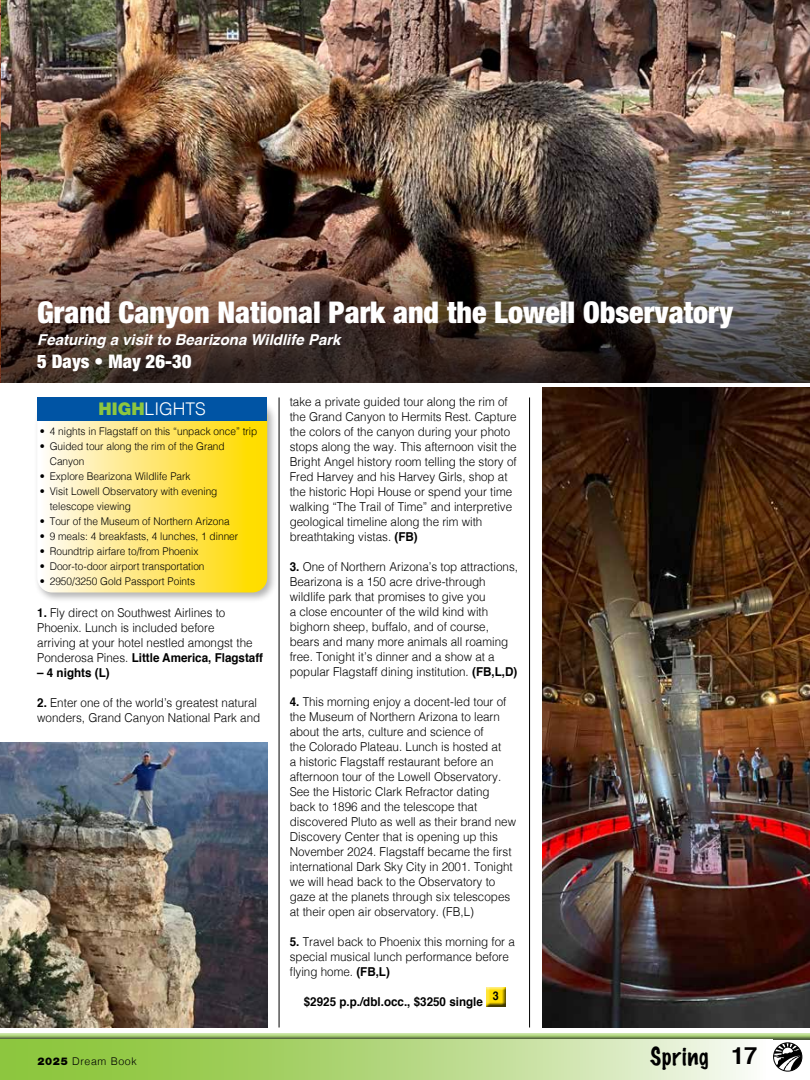
<style>
.page{position:relative;width:810px;height:1080px;background:#fff}
.page>*{position:absolute;margin:0;border:0;box-sizing:border-box;transform-origin:0 0}
.t1{font:900 condensed 30px "Helvetica Neue LT Std";color:#fff}
.t2{font:100 22.5px "Marker Felt";letter-spacing:.035em;color:#000}
.t3{font:900 condensed 18.75px "Helvetica Neue LT Std";color:#fff}
.t4{font:300 17.5px "Helvetica";color:#fff}
.t5{font:italic 700 15px "Helvetica";color:#fff}
.t6{font:300 12.25px/15px "Helvetica";color:#000;scale:.95 1}
.t7{font:700 12.25px "Helvetica";color:#000;scale:.95 1}
.t8{font:700 11.88px "Helvetica";color:#000;scale:.9 1}
.t9{font:300 10.62px/15px "Helvetica";color:#000;scale:.95 1}
.t10{font:300 10.62px "Helvetica";letter-spacing:.06em;color:#000}
.s1{font-family:"Helvetica Neue LT Std";font-weight:900;color:#8dc63f}
.s2{font-weight:700}
.s3{font-family:"Helvetica Neue LT Std";font-weight:900}
.s4{font-family:"Helvetica";font-weight:700;font-size:23.75px}
</style>
<div class="page">
<div style="left:0;top:1032px;width:810px;height:7px;background:#000;opacity:.6"></div>
<svg style="left:1px;top:1039px;width:747px;height:41px"></svg>
<hr style="left:0;top:1039px;width:1px;height:41px;background:#8dc63f">
<div style="left:773px;top:1043px;width:29px;height:28px;border:1px solid #000;border-radius:50%"></div>
<svg style="left:774px;top:1043px;width:28px;height:28px"></svg>
<img style="left:0;top:0;width:810px;height:382px">
<img style="left:1px;top:210px;width:809px;height:172px">
<div style="left:485px;top:986px;width:21px;height:21px;background:#000;opacity:.75"></div>
<hr style="left:279px;top:398px;width:1px;height:630px;background:#000">
<hr style="left:529px;top:398px;width:1px;height:630px;background:#000">
<div style="left:34px;top:398px;width:244px;height:205px;background:#000;opacity:.3"></div>
<svg style="left:37px;top:421px;width:230px;height:171px"></svg>
<div style="left:37px;top:398px;width:230px;height:23px;background:#0054a4"></div>
<img style="left:0;top:742px;width:267px;height:286px">
<img style="left:542px;top:387px;width:268px;height:641px">
<h1 class="t1" style="left:37px;top:293px;width:697px">Grand Canyon National Park and the Lowell Observatory</h1>
<p class="t5" style="left:37px;top:327px;width:305px">Featuring a visit to Bearizona Wildlife Park</p>
<h3 class="t3" style="left:37px;top:349px;width:156px">5 Days • May 26-30</h3>
<h3 class="t4" style="left:99px;top:394px;width:109px"><span class="s1">HIGH</span>LIGHTS</h3>
<p class="t9" style="left:40px;top:423px;width:231px">• 4 nights in Flagstaff on this “unpack once” trip</p>
<p class="t9" style="left:50px;top:438px;width:186px;text-indent:-10px">• Guided tour along the rim of the Grand<br>Canyon</p>
<p class="t9" style="left:40px;top:468px;width:160px">• Explore Bearizona Wildlife Park</p>
<p class="t9" style="left:50px;top:483px;width:178px;text-indent:-10px">• Visit Lowell Observatory with evening telescope viewing</p>
<p class="t9" style="left:40px;top:513px;width:202px">• Tour of the Museum of Northern Arizona</p>
<p class="t9" style="left:40px;top:528px;width:210px">• 9 meals: 4 breakfasts, 4 lunches, 1 dinner</p>
<p class="t9" style="left:40px;top:543px;width:169px">• Roundtrip airfare to/from Phoenix</p>
<p class="t9" style="left:40px;top:558px;width:175px">• Door-to-door airport transportation</p>
<p class="t9" style="left:40px;top:573px;width:165px">• 2950/3250 Gold Passport Points</p>
<p class="t6" style="left:37px;top:604px;width:239px"><span class="s2">1.</span> Fly direct on Southwest Airlines to Phoenix. Lunch is included before<br>arriving at your hotel nestled amongst the Ponderosa Pines. <span class="s2">Little America, Flagstaff</span></p>
<p class="t7" style="left:37px;top:662px;width:78px">– 4 nights (L)</p>
<p class="t6" style="left:37px;top:694px;width:236px"><span class="s2">2.</span> Enter one of the world’s greatest natural wonders, Grand Canyon National Park and</p>
<p class="t6" style="left:290px;top:394px;width:240px">take a private guided tour along the rim of the Grand Canyon to Hermits Rest. Capture the colors of the canyon during your photo stops along the way. This afternoon visit the Bright Angel history room telling the story of Fred Harvey and his Harvey Girls, shop at the historic Hopi House or spend your time walking “The Trail of Time” and interpretive geological timeline along the rim with breathtaking vistas. <span class="s2">(FB)</span></p>
<p class="t6" style="left:290px;top:559px;width:242px"><span class="s2">3.</span> One of Northern Arizona’s top attractions, Bearizona is a 150 acre drive-through wildlife park that promises to give you<br>a close encounter of the wild kind with bighorn sheep, buffalo, and of course, bears and many more animals all roaming free. Tonight it’s dinner and a show at a popular Flagstaff dining institution. <span class="s2">(FB,L,D)</span></p>
<p class="t6" style="left:290px;top:693px;width:240px"><span class="s2">4.</span> This morning enjoy a docent-led tour of the Museum of Northern Arizona to learn about the arts, culture and science of<br>the Colorado Plateau. Lunch is hosted at<br>a historic Flagstaff restaurant before an afternoon tour of the Lowell Observatory.<br>See the Historic Clark Refractor dating back to 1896 and the telescope that discovered Pluto as well as their brand new Discovery Center that is opening up this November 2024. Flagstaff became the first international Dark Sky City in 2001. Tonight we will head back to the Observatory to gaze at the planets through six telescopes at their open air observatory. (FB,L)</p>
<p class="t6" style="left:290px;top:933px;width:238px"><span class="s2">5.</span> Travel back to Phoenix this morning for a special musical lunch performance before flying home. <span class="s2">(FB,L)</span></p>
<p class="t7" style="left:304px;top:992px;width:190px">$2925 p.p./dbl.occ., $3250 single</p>
<p class="t8" style="left:493px;top:986px;width:8px">3</p>
<p class="t10" style="left:38px;top:1052px;width:101px"><span class="s3">2025</span> Dream Book</p>
<h2 class="t2" style="left:650px;top:1038px;width:109px">Spring <span class="s4">17</span></h2>
</div>
